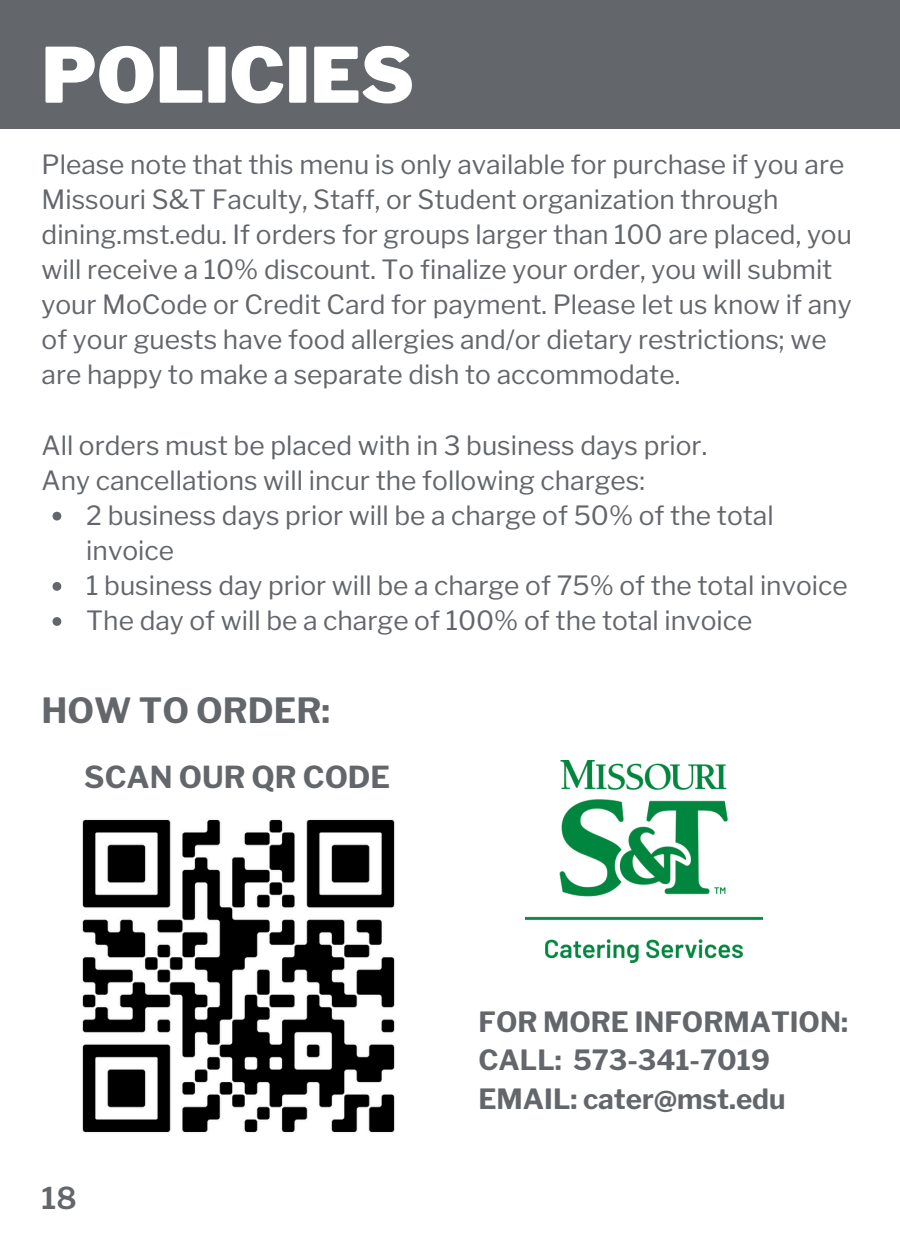
<style>
.page{position:relative;width:900px;height:1260px;background:#fff}
.page>*{position:absolute;margin:0;border:0;box-sizing:border-box;transform-origin:0 0}
.t1{font:900 75.75px "Libre Franklin";color:#fff}
.t2{font:700 34.5px "Libre Franklin";color:#63666a}
.t3{font:700 30px "Libre Franklin";color:#63666a}
.t4{font:600 30px "Libre Franklin";color:#63666a}
.t5{font:700 27.75px/38.5px "Libre Franklin";color:#63666a}
.t6{font:26.25px/35px "Libre Franklin";color:#63666a}
</style>
<div class="page">
<svg style="left:53px;top:512px;width:8px;height:9px"></svg>
<svg style="left:53px;top:582px;width:8px;height:9px"></svg>
<svg style="left:53px;top:617px;width:8px;height:9px"></svg>
<img style="left:526px;top:760px;width:236px;height:203px">
<div style="left:0;top:0;width:900px;height:129px;background:#63666a"></div>
<img style="left:82px;top:819px;width:313px;height:314px">
<h2 class="t1" style="left:42px;top:30px;width:374px">POLICIES</h2>
<h1 class="t6" style="left:42px;top:147px;width:812px">Please note that this menu is only available for purchase if you are Missouri S&amp;T Faculty, Staff, or Student organization through dining.mst.edu. If orders for groups larger than 100 are placed, you will receive a 10% discount. To finalize your order, you will submit your MoCode or Credit Card for payment. Please let us know if any of your guests have food allergies and/or dietary restrictions; we are happy to make a separate dish to accommodate.</h1>
<p class="t6" style="left:42px;top:428px;width:667px">All orders must be placed with in 3 business days prior.</p>
<p class="t6" style="left:42px;top:463px;width:605px">Any cancellations will incur the following charges:</p>
<p class="t6" style="left:86px;top:498px;width:689px">2 business days prior will be a charge of 50% of the total invoice</p>
<p class="t6" style="left:86px;top:568px;width:763px">1 business day prior will be a charge of 75% of the total invoice</p>
<p class="t6" style="left:86px;top:603px;width:668px">The day of will be a charge of 100% of the total invoice</p>
<h3 class="t2" style="left:42px;top:690px;width:290px">HOW TO ORDER:</h3>
<p class="t3" style="left:84px;top:759px;width:307px">SCAN OUR QR CODE</p>
<p class="t4" style="left:42px;top:1180px;width:37px">18</p>
<h4 class="t5" style="left:479px;top:1003px;width:371px">FOR MORE INFORMATION:<br>CALL: 573-341-7019<br>EMAIL: cater@mst.edu</h4>
</div>
